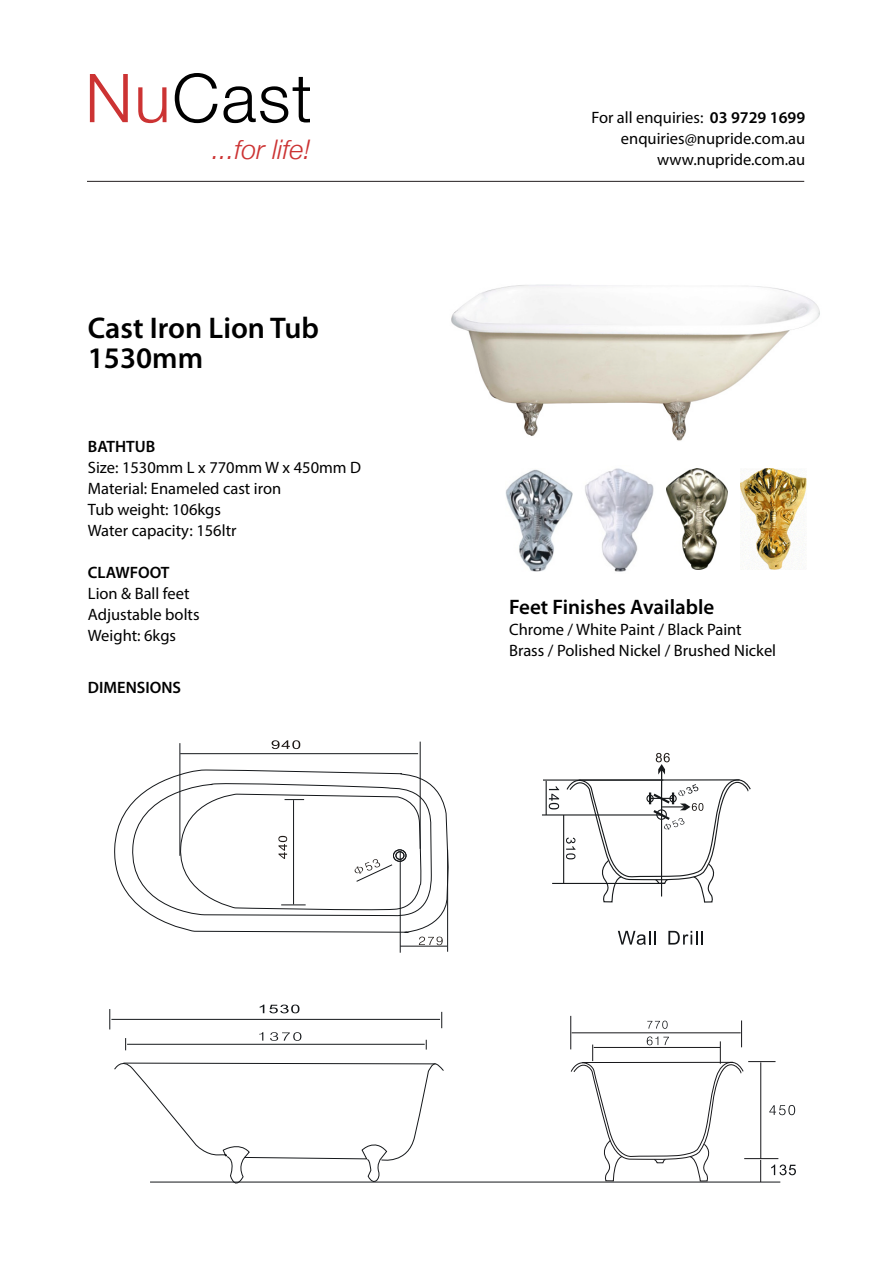
<style>
.page{position:relative;width:893px;height:1263px;background:#fff}
.page>*{position:absolute;margin:0;border:0;box-sizing:border-box;transform-origin:0 0}
.t1{font:300 67.5px "Helvetica Neue";letter-spacing:.025em;color:#000}
.t2{font:600 30px/30px "Myriad Pro";color:#000}
.t3{font:italic 300 27px "Helvetica Neue";color:#c33}
.t4{font:600 21px "Myriad Pro";color:#000}
.t5{font:16.5px/21px "Myriad Pro";color:#000}
.t6{font:600 16.5px "Myriad Pro";color:#000}
.s1{color:#c33}
.s2{font-weight:600}
</style>
<div class="page">
<img style="left:395px;top:180px;width:425px;height:307px">
<hr style="left:150px;top:1182px;width:630px;height:1px;background:#14171a">
<svg style="left:441px;top:1012px;width:1px;height:16px"></svg>
<svg style="left:109px;top:1009px;width:1px;height:20px"></svg>
<hr style="left:111px;top:1019px;width:329px;height:1px;background:#14171a">
<hr style="left:420px;top:742px;width:1px;height:107px;background:#14171a">
<hr style="left:179px;top:743px;width:1px;height:113px;background:#14171a">
<hr style="left:180px;top:753px;width:238px;height:1px;background:#14171a">
<svg style="left:125px;top:1038px;width:1px;height:12px"></svg>
<hr style="left:127px;top:1044px;width:298px;height:1px;background:#14171a">
<svg style="left:260px;top:1004px;width:39px;height:9px"></svg>
<svg style="left:259px;top:1032px;width:4px;height:8px"></svg>
<svg style="left:270px;top:1032px;width:31px;height:9px"></svg>
<hr style="left:447px;top:850px;width:1px;height:102px;background:#14171a">
<hr style="left:400px;top:851px;width:1px;height:102px;background:#14171a">
<hr style="left:400px;top:946px;width:47px;height:1px;background:#14171a">
<hr style="left:570px;top:1016px;width:1px;height:33px;background:#17171a">
<svg style="left:570px;top:1020px;width:226px;height:162px"></svg>
<svg style="left:114px;top:769px;width:335px;height:172px"></svg>
<svg style="left:114px;top:1062px;width:330px;height:122px"></svg>
<svg style="left:130px;top:781px;width:302px;height:135px"></svg>
<svg style="left:272px;top:740px;width:28px;height:9px"></svg>
<svg style="left:419px;top:936px;width:24px;height:9px"></svg>
<hr style="left:563px;top:815px;width:1px;height:68px;background:#171a1c">
<hr style="left:546px;top:781px;width:1px;height:34px;background:#171a1c">
<hr style="left:542px;top:814px;width:120px;height:1px;background:#171a1c">
<hr style="left:543px;top:779px;width:120px;height:2px;background:#171a1c">
<hr style="left:552px;top:883px;width:113px;height:1px;background:#171a1c">
<svg style="left:618px;top:931px;width:38px;height:14px"></svg>
<svg style="left:668px;top:931px;width:35px;height:13px"></svg>
<svg style="left:549px;top:786px;width:10px;height:23px"></svg>
<svg style="left:565px;top:753px;width:186px;height:150px"></svg>
<hr style="left:87px;top:181px;width:717px;height:1px;background:#231f20">
<img style="left:582px;top:465px;width:74px;height:107px">
<img style="left:740px;top:468px;width:66px;height:101px">
<img style="left:506px;top:468px;width:66px;height:103px">
<img style="left:666px;top:468px;width:61px;height:102px">
<h1 class="t1" style="left:85px;top:44px;width:228px"><span class="s1">Nu</span>Cast</h1>
<h3 class="t3" style="left:212px;top:128px;width:101px">...for life!</h3>
<h2 class="t2" style="left:88px;top:312px;width:233px">Cast Iron Lion Tub<br>1530mm</h2>
<p class="t6" style="left:88px;top:436px;width:69px">BATHTUB</p>
<p class="t5" style="left:88px;top:457px;width:275px">Size: 1530mm L x 770mm W x 450mm D<br>Material: Enameled cast iron<br>Tub weight: 106kgs<br>Water capacity: 156ltr</p>
<p class="t6" style="left:88px;top:562px;width:83px">CLAWFOOT</p>
<p class="t5" style="left:88px;top:583px;width:113px">Lion &amp; Ball feet<br>Adjustable bolts<br>Weight: 6kgs</p>
<p class="t6" style="left:88px;top:677px;width:95px">DIMENSIONS</p>
<p class="t5" style="left:591px;top:106px;width:215px;text-align:right">For all enquiries: <span class="s2">03 9729 1699 </span>enquiries@nupride.com.au www.nupride.com.au</p>
<p class="t4" style="left:509px;top:593px;width:207px">Feet Finishes Available</p>
<p class="t5" style="left:509px;top:618px;width:269px">Chrome / White Paint / Black Paint<br>Brass / Polished Nickel / Brushed Nickel</p>
</div>
